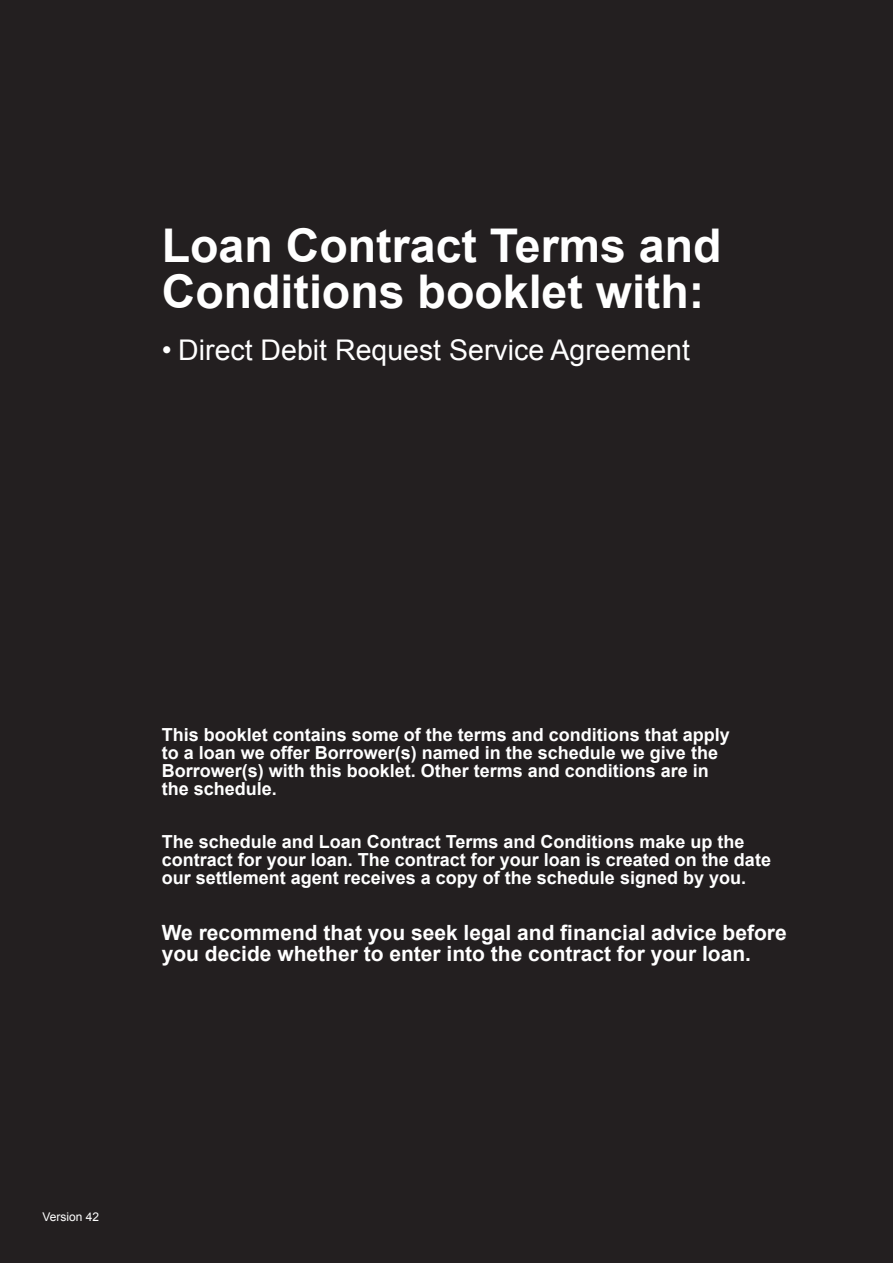
<style>
.page{position:relative;width:893px;height:1263px;background:#231f20}
.page>*{position:absolute;margin:0;border:0;box-sizing:border-box;transform-origin:0 0}
.t1{font:700 46.5px/46.5px "Arial";color:#fff}
.t2{font:28.5px "Arial";color:#fff}
.t3{font:700 21px/21px "Arial";color:#fff}
.t4{font:700 18px/18px "Arial";color:#fff}
.t5{font:12px "Arial";color:#fff}
</style>
<div class="page">
<h1 class="t1" style="left:162px;top:224px;width:561px">Loan Contract Terms and<br>Conditions booklet with:</h1>
<h2 class="t2" style="left:162px;top:331px;width:530px">• Direct Debit Request Service Agreement</h2>
<p class="t4" style="left:162px;top:726px;width:570px">This booklet contains some of the terms and conditions that apply to a loan we offer Borrower(s) named in the schedule we give the Borrower(s) with this booklet. Other terms and conditions are in the schedule.</p>
<p class="t4" style="left:162px;top:833px;width:611px">The schedule and Loan Contract Terms and Conditions make up the contract for your loan. The contract for your loan is created on the date our settlement agent receives a copy of the schedule signed by you.</p>
<p class="t3" style="left:162px;top:923px;width:626px">We recommend that you seek legal and financial advice before you decide whether to enter into the contract for your loan.</p>
<p class="t5" style="left:43px;top:1208px;width:58px">Version 42</p>
</div>
